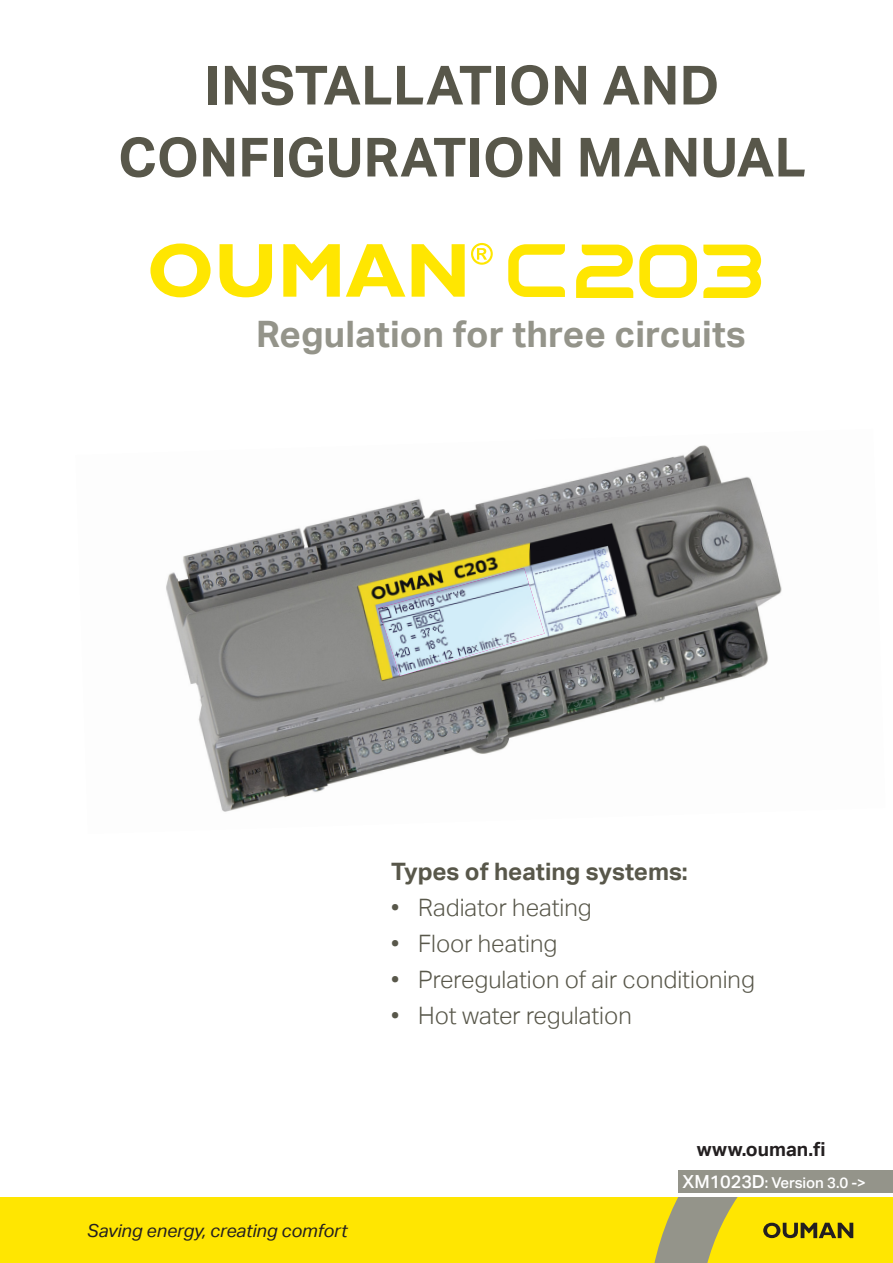
<style>
.page{position:relative;width:893px;height:1263px;background:#fff}
.page>*{position:absolute;margin:0;border:0;box-sizing:border-box;transform-origin:0 0}
.Kannen_palkkitekstit{font:700 54px "Aktiv Grotesk";letter-spacing:.005em;color:#58574a}
.Kannen_palkkitekstit-2{font:700 36.45px "Aktiv Grotesk";letter-spacing:.005em;color:#94948a}
.t1{font:300 24px "Aktiv Grotesk";color:#58574a}
.Otsikko2{font:700 24px "Aktiv Grotesk";color:#58574a}
.Otsikko3{font:700 19.35px "Aktiv Grotesk";color:#231f20}
.t2{font:italic 18px "Aktiv Grotesk";color:#231f20}
.t3{font:500 15px "Aktiv Grotesk";letter-spacing:-.005em;color:#fff}
.s1{font-size:18px}
</style>
<div class="page">
<svg style="left:471px;top:243px;width:22px;height:22px"></svg>
<svg style="left:150px;top:243px;width:315px;height:54px"></svg>
<svg style="left:508px;top:244px;width:253px;height:54px"></svg>
<img style="left:166px;top:445px;width:616px;height:367px">
<img style="left:378px;top:568px;width:166px;height:108px">
<div style="left:0;top:1197px;width:893px;height:66px;background:#ffe601"></div>
<svg style="left:654px;top:1197px;width:200px;height:66px"></svg>
<div style="left:679px;top:1170px;width:214px;height:22px;background:#94948a"></div>
<p class="Kannen_palkkitekstit" style="left:205px;top:54px;width:516px">INSTALLATION AND</p>
<p class="Kannen_palkkitekstit" style="left:118px;top:126px;width:689px">CONFIGURATION MANUAL</p>
<p class="Kannen_palkkitekstit-2" style="left:256px;top:314px;width:491px">Regulation for three circuits</p>
<p class="Otsikko2" style="left:391px;top:858px;width:298px">Types of heating systems:</p>
<p class="t1" style="left:391px;top:894px;width:202px">• Radiator heating</p>
<p class="t1" style="left:391px;top:930px;width:168px">• Floor heating</p>
<p class="t1" style="left:391px;top:966px;width:365px">• Preregulation of air conditioning</p>
<p class="t1" style="left:391px;top:1002px;width:242px">• Hot water regulation</p>
<p class="Otsikko3" style="left:697px;top:1138px;width:130px">www.ouman.fi</p>
<p class="t2" style="left:87px;top:1220px;width:262px">Saving energy, creating comfort</p>
<p class="t3" style="left:683px;top:1173px;width:185px"><span class="s1">XM1023D</span>: Version 3.0 -&gt;</p>
</div>
